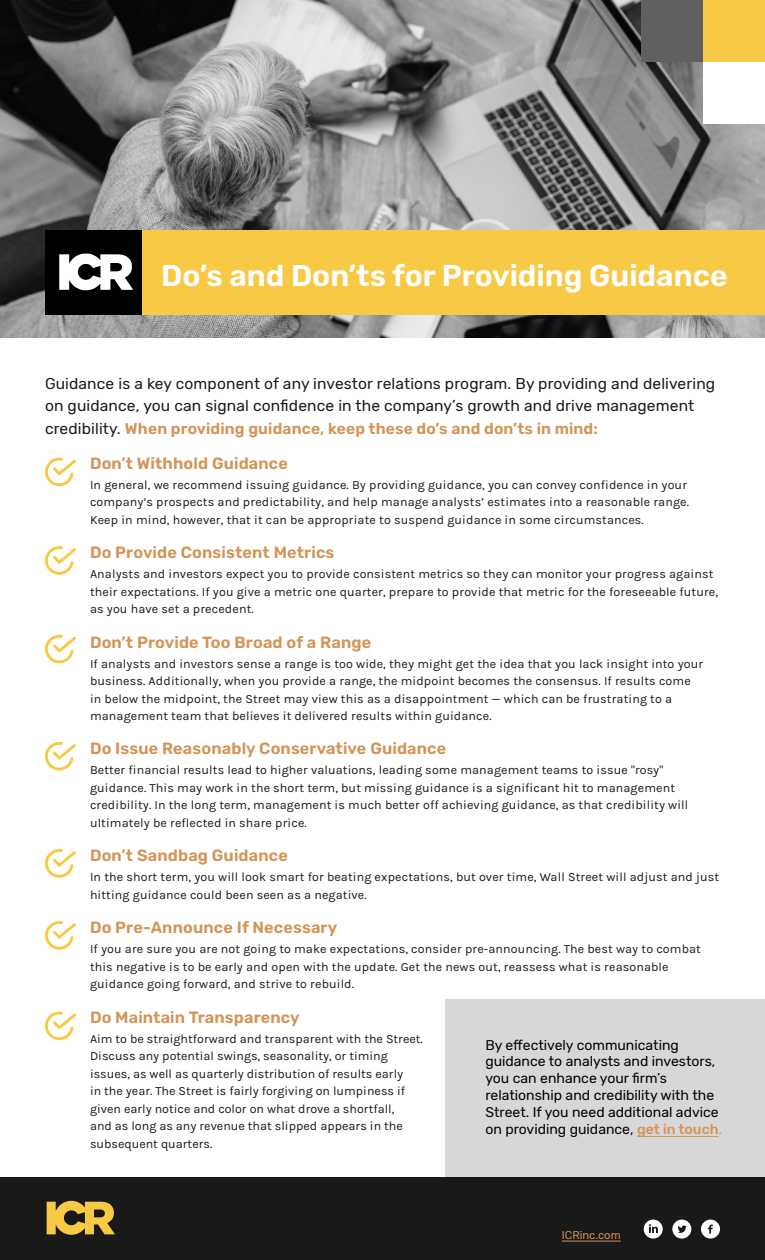
<style>
.page{position:relative;width:765px;height:1260px;background:#fff}
.page>*{position:absolute;margin:0;border:0;box-sizing:border-box;transform-origin:0 0}
.t1{font:600 30px "Rubik";color:#fff}
.t2{font:600 16.25px "Rubik";letter-spacing:.01em;color:#d39456}
.t3{font:15.62px/22.5px "Rubik";letter-spacing:.01em;color:#19191a}
.t4{font:14px/16.9px "Rubik";color:#000}
.t5{font:12.5px/17.5px "Karla";letter-spacing:.01em;color:#19191a}
.t6{font:11.25px "Rubik";color:#d39456}
.s1{font-weight:600;color:#d39456}
.s2{font-weight:500;color:#d39456}
.s3{color:#d39456}
</style>
<div class="page">
<div style="left:445px;top:999px;width:320px;height:179px;background:#d7d7d7"></div>
<img style="left:0;top:0;width:765px;height:338px">
<hr style="left:637px;top:1136px;width:82px;height:1px;background:#d39456">
<div style="left:45px;top:230px;width:720px;height:84px;background:#f7c945"></div>
<svg style="left:45px;top:457px;width:31px;height:29px"></svg>
<svg style="left:45px;top:546px;width:31px;height:29px"></svg>
<svg style="left:45px;top:634px;width:31px;height:29px"></svg>
<svg style="left:45px;top:742px;width:31px;height:29px"></svg>
<svg style="left:45px;top:849px;width:31px;height:29px"></svg>
<svg style="left:45px;top:921px;width:31px;height:29px"></svg>
<svg style="left:45px;top:1011px;width:31px;height:29px"></svg>
<div style="left:641px;top:0;width:62px;height:62px;background:#616061"></div>
<div style="left:703px;top:62px;width:62px;height:62px;background:#fff"></div>
<div style="left:703px;top:0;width:62px;height:62px;background:#f7c945"></div>
<div style="left:0;top:1178px;width:765px;height:82px;background:#19191a"></div>
<hr style="left:562px;top:1241px;width:59px;height:1px;background:#d39456">
<svg style="left:644px;top:1220px;width:19px;height:19px"></svg>
<svg style="left:672px;top:1220px;width:19px;height:19px"></svg>
<svg style="left:701px;top:1220px;width:19px;height:19px"></svg>
<svg style="left:47px;top:1201px;width:68px;height:34px"></svg>
<div style="left:45px;top:230px;width:96px;height:84px;background:#000"></div>
<svg style="left:59px;top:254px;width:74px;height:36px"></svg>
<h1 class="t1" style="left:161px;top:258px;width:568px">Do’s and Don’ts for Providing Guidance</h1>
<p class="t3" style="left:45px;top:372px;width:672px">Guidance is a key component of any investor relations program. By providing and delivering on guidance, you can signal confidence in the company’s growth and drive management credibility. <span class="s1">When providing guidance, keep these do’s and don’ts in mind:</span></p>
<h2 class="t2" style="left:90px;top:454px;width:200px">Don’t Withhold Guidance</h2>
<p class="t5" style="left:90px;top:476px;width:601px">In general, we recommend issuing guidance. By providing guidance, you can convey confidence in your company’s prospects and predictability, and help manage analysts’ estimates into a reasonable range.<br>Keep in mind, however, that it can be appropriate to suspend guidance in some circumstances.</p>
<h2 class="t2" style="left:90px;top:543px;width:246px">Do Provide Consistent Metrics</h2>
<p class="t5" style="left:90px;top:565px;width:630px">Analysts and investors expect you to provide consistent metrics so they can monitor your progress against their expectations. If you give a metric one quarter, prepare to provide that metric for the foreseeable future, as you have set a precedent.</p>
<h2 class="t2" style="left:90px;top:632px;width:283px">Don’t Provide Too Broad of a Range</h2>
<p class="t5" style="left:90px;top:655px;width:615px">If analysts and investors sense a range is too wide, they might get the idea that you lack insight into your business. Additionally, when you provide a range, the midpoint becomes the consensus. If results come in below the midpoint, the Street may view this as a disappointment — which can be frustrating to a management team that believes it delivered results within guidance.</p>
<h2 class="t2" style="left:90px;top:739px;width:358px">Do Issue Reasonably Conservative Guidance</h2>
<p class="t5" style="left:90px;top:762px;width:600px">Better financial results lead to higher valuations, leading some management teams to issue "rosy" guidance. This may work in the short term, but missing guidance is a significant hit to management credibility. In the long term, management is much better off achieving guidance, as that credibility will ultimately be reflected in share price.</p>
<h2 class="t2" style="left:90px;top:846px;width:199px">Don’t Sandbag Guidance</h2>
<p class="t5" style="left:90px;top:869px;width:631px">In the short term, you will look smart for beating expectations, but over time, Wall Street will adjust and just hitting guidance could been seen as a negative.</p>
<h2 class="t2" style="left:90px;top:918px;width:249px">Do Pre-Announce If Necessary</h2>
<p class="t5" style="left:90px;top:940px;width:612px">If you are sure you are not going to make expectations, consider pre-announcing. The best way to combat this negative is to be early and open with the update. Get the news out, reassess what is reasonable guidance going forward, and strive to rebuild.</p>
<h2 class="t2" style="left:90px;top:1007px;width:211px">Do Maintain Transparency</h2>
<p class="t5" style="left:90px;top:1030px;width:334px">Aim to be straightforward and transparent with the Street.<br>Discuss any potential swings, seasonality, or timing issues, as well as quarterly distribution of results early<br>in the year. The Street is fairly forgiving on lumpiness if given early notice and color on what drove a shortfall,<br>and as long as any revenue that slipped appears in the subsequent quarters.</p>
<p class="t4" style="left:485px;top:1037px;width:238px">By effectively communicating guidance to analysts and investors, you can enhance your firm’s relationship and credibility with the Street. If you need additional advice on providing guidance, <span class="s2">get in touch</span><span class="s3">.</span></p>
<p class="t6" style="left:562px;top:1228px;width:60px">ICRinc.com</p>
</div>
